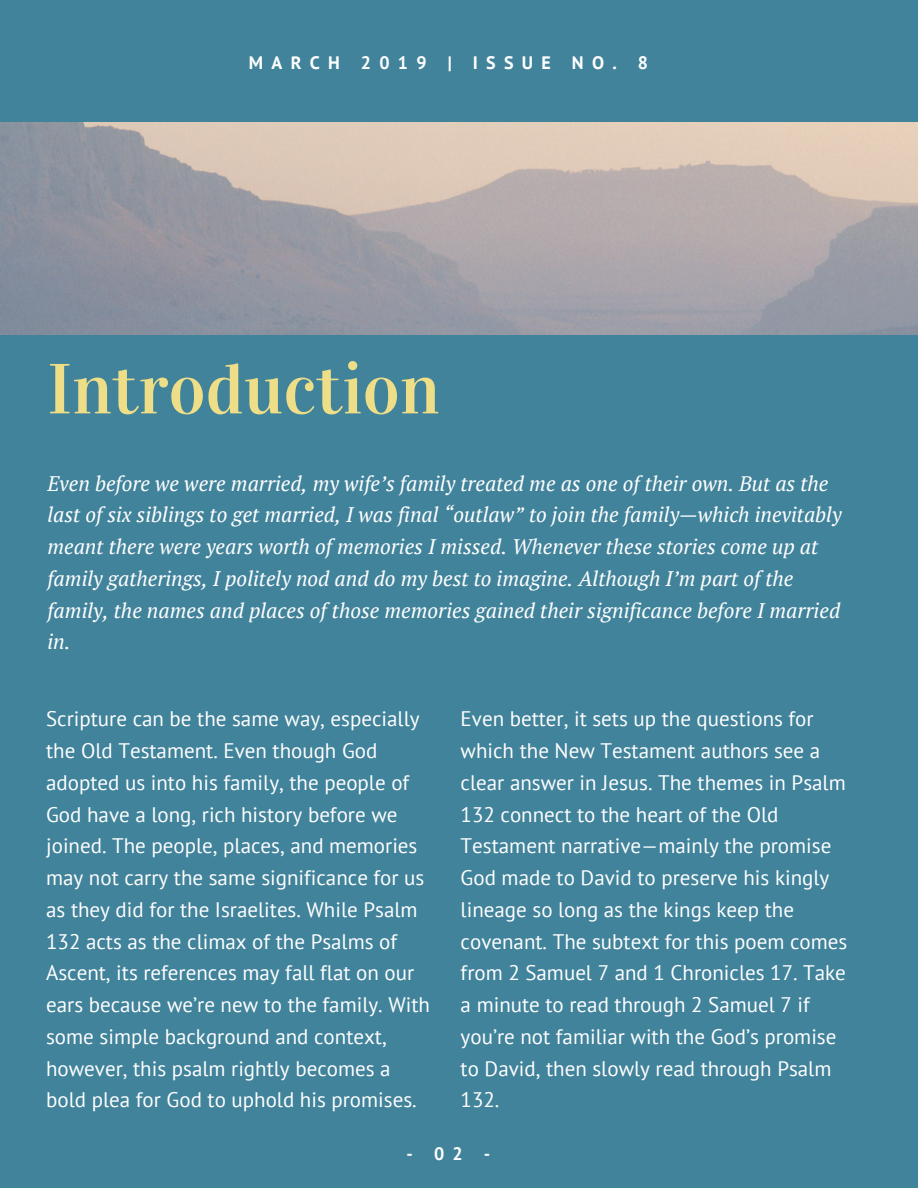
<style>
.page{position:relative;width:918px;height:1188px;background:#41839b}
.page>*{position:absolute;margin:0;border:0;box-sizing:border-box;transform-origin:0 0}
.t1{font:70.95px "Vidaloka";color:#eede88}
.t2{font:21px/31.8px "PT Sans";color:#fff}
.t3{font:italic 21px/31.8px "PT Serif";color:#fff}
.t4{font:700 18px "PT Sans";letter-spacing:.46em;color:#fff}
</style>
<div class="page">
<img style="left:0;top:123px;width:918px;height:211px">
<p class="t4" style="left:249px;top:51px;width:401px">MARCH 2019 | ISSUE NO. 8</p>
<h1 class="t1" style="left:47px;top:347px;width:394px">Introduction</h1>
<p class="t3" style="left:47px;top:467px;width:796px">Even before we were married, my wife’s family treated me as one of their own. But as the last of six siblings to get married, I was final “outlaw” to join the family—which inevitably meant there were years worth of memories I missed. Whenever these stories come up at family gatherings, I politely nod and do my best to imagine. Although I’m part of the family, the names and places of those memories gained their significance before I married in.</p>
<p class="t2" style="left:46px;top:703px;width:385px">Scripture can be the same way, especially the Old Testament. Even though God adopted us into his family, the people of God have a long, rich history before we joined. The people, places, and memories may not carry the same significance for us as they did for the Israelites. While Psalm 132 acts as the climax of the Psalms of Ascent, its references may fall flat on our ears because we’re new to the family. With some simple background and context, however, this psalm rightly becomes a bold plea for God to uphold his promises.</p>
<p class="t2" style="left:461px;top:703px;width:388px">Even better, it sets up the questions for which the New Testament authors see a clear answer in Jesus. The themes in Psalm 132 connect to the heart of the Old Testament narrative—mainly the promise God made to David to preserve his kingly lineage so long as the kings keep the covenant. The subtext for this poem comes from 2 Samuel 7 and 1 Chronicles 17. Take a minute to read through 2 Samuel 7 if you’re not familiar with the God’s promise to David, then slowly read through Psalm 132.</p>
<p class="t4" style="left:407px;top:1141px;width:85px">-02-</p>
</div>
